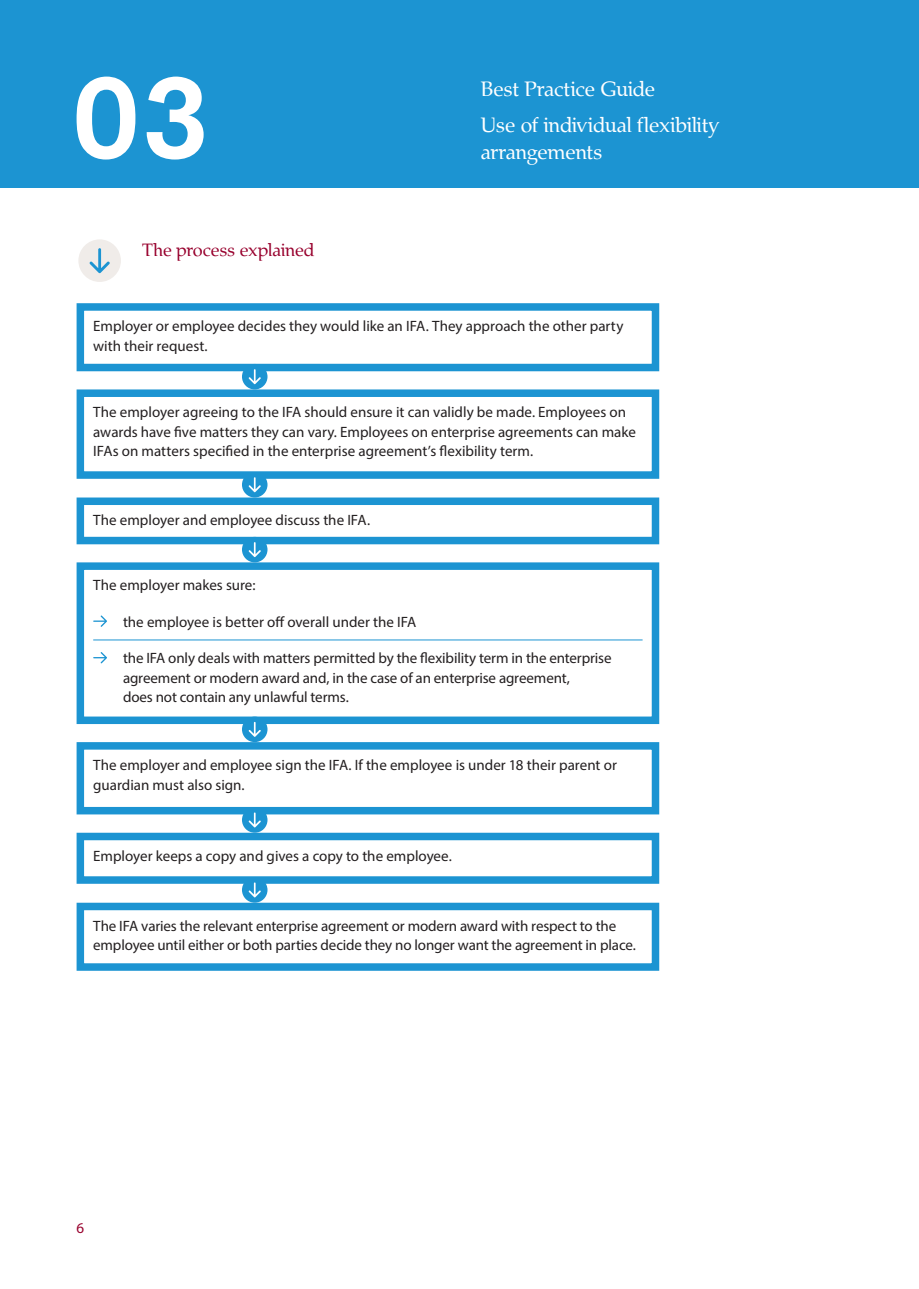
<style>
.page{position:relative;width:919px;height:1289px;background:#fff}
.page>*{position:absolute;margin:0;border:0;box-sizing:border-box;transform-origin:0 0}
.Inside_title{font:21px/27px "Fair Work";letter-spacing:-.005em;color:#fff}
.A_head_REV{font:21px "Fair Work";letter-spacing:-.005em;color:#fff}
.A_head{font:18px "Fair Work";letter-spacing:-.005em;color:#98012d}
.body{font:15px/19.5px "Myriad Pro";color:#231f20}
.Body_bullets_no_unde{font:15px/19.5px "Myriad Pro";letter-spacing:-.01em;color:#231f20}
.body_bullets{font:15px "Myriad Pro";color:#231f20}
.t1{font:15px "Myriad Pro";color:#98012d}
</style>
<div class="page">
<div style="left:0;top:0;width:918px;height:188px;background:#1c94d2"></div>
<div style="left:78px;top:239px;width:43px;height:43px;background:#f0ece9;border-radius:50%"></div>
<svg style="left:90px;top:248px;width:20px;height:25px"></svg>
<div style="left:77px;top:303px;width:582px;height:68px;border:8px solid #1c94d2"></div>
<div style="left:77px;top:389px;width:582px;height:90px;border:8px solid #1c94d2"></div>
<div style="left:77px;top:497px;width:582px;height:47px;border:8px solid #1c94d2"></div>
<hr style="left:93px;top:639px;width:549px;height:1px;background:#1c94d2">
<svg style="left:93px;top:615px;width:14px;height:12px"></svg>
<svg style="left:93px;top:652px;width:14px;height:11px"></svg>
<div style="left:77px;top:562px;width:582px;height:162px;border:8px solid #1c94d2"></div>
<div style="left:77px;top:742px;width:582px;height:72px;border:8px solid #1c94d2"></div>
<div style="left:77px;top:832px;width:582px;height:51px;border:8px solid #1c94d2"></div>
<div style="left:77px;top:902px;width:582px;height:68px;border:8px solid #1c94d2"></div>
<div style="left:242px;top:364px;width:25px;height:25px;background:#1c94d2;border-radius:50%"></div>
<svg style="left:249px;top:369px;width:12px;height:15px"></svg>
<div style="left:242px;top:472px;width:25px;height:25px;background:#1c94d2;border-radius:50%"></div>
<svg style="left:249px;top:477px;width:12px;height:15px"></svg>
<div style="left:242px;top:537px;width:25px;height:25px;background:#1c94d2;border-radius:50%"></div>
<svg style="left:249px;top:542px;width:12px;height:15px"></svg>
<div style="left:242px;top:716px;width:25px;height:26px;background:#1c94d2;border-radius:50%"></div>
<svg style="left:249px;top:722px;width:12px;height:14px"></svg>
<div style="left:242px;top:807px;width:25px;height:25px;background:#1c94d2;border-radius:50%"></div>
<svg style="left:249px;top:812px;width:12px;height:15px"></svg>
<div style="left:242px;top:877px;width:25px;height:25px;background:#1c94d2;border-radius:50%"></div>
<svg style="left:249px;top:882px;width:12px;height:15px"></svg>
<svg style="left:77px;top:77px;width:127px;height:82px"></svg>
<p class="A_head" style="left:142px;top:239px;width:173px">The process explained</p>
<p class="A_head_REV" style="left:480px;top:76px;width:176px">Best Practice Guide</p>
<p class="Inside_title" style="left:480px;top:111px;width:240px">Use of individual flexibility arrangements</p>
<p class="body" style="left:93px;top:316px;width:531px">Employer or employee decides they would like an IFA. They approach the other party with their request.</p>
<p class="body" style="left:93px;top:402px;width:544px">The employer agreeing to the IFA should ensure it can validly be made. Employees on awards have five matters they can vary. Employees on enterprise agreements can make<br>IFAs on matters specified in the enterprise agreement’s flexibility term.</p>
<p class="body" style="left:93px;top:510px;width:278px">The employer and employee discuss the IFA.</p>
<p class="body" style="left:93px;top:575px;width:164px">The employer makes sure:</p>
<p class="body_bullets" style="left:123px;top:612px;width:295px">the employee is better off overall under the IFA</p>
<p class="Body_bullets_no_unde" style="left:123px;top:648px;width:490px">the IFA only deals with matters permitted by the flexibility term in the enterprise agreement or modern award and, in the case of an enterprise agreement,<br>does not contain any unlawful terms.</p>
<p class="body" style="left:93px;top:755px;width:525px">The employer and employee sign the IFA. If the employee is under 18 their parent or guardian must also sign.</p>
<p class="body" style="left:93px;top:845px;width:360px">Employer keeps a copy and gives a copy to the employee.</p>
<p class="body" style="left:93px;top:915px;width:544px">The IFA varies the relevant enterprise agreement or modern award with respect to the employee until either or both parties decide they no longer want the agreement in place.</p>
<p class="t1" style="left:76px;top:1218px;width:9px">6</p>
</div>
